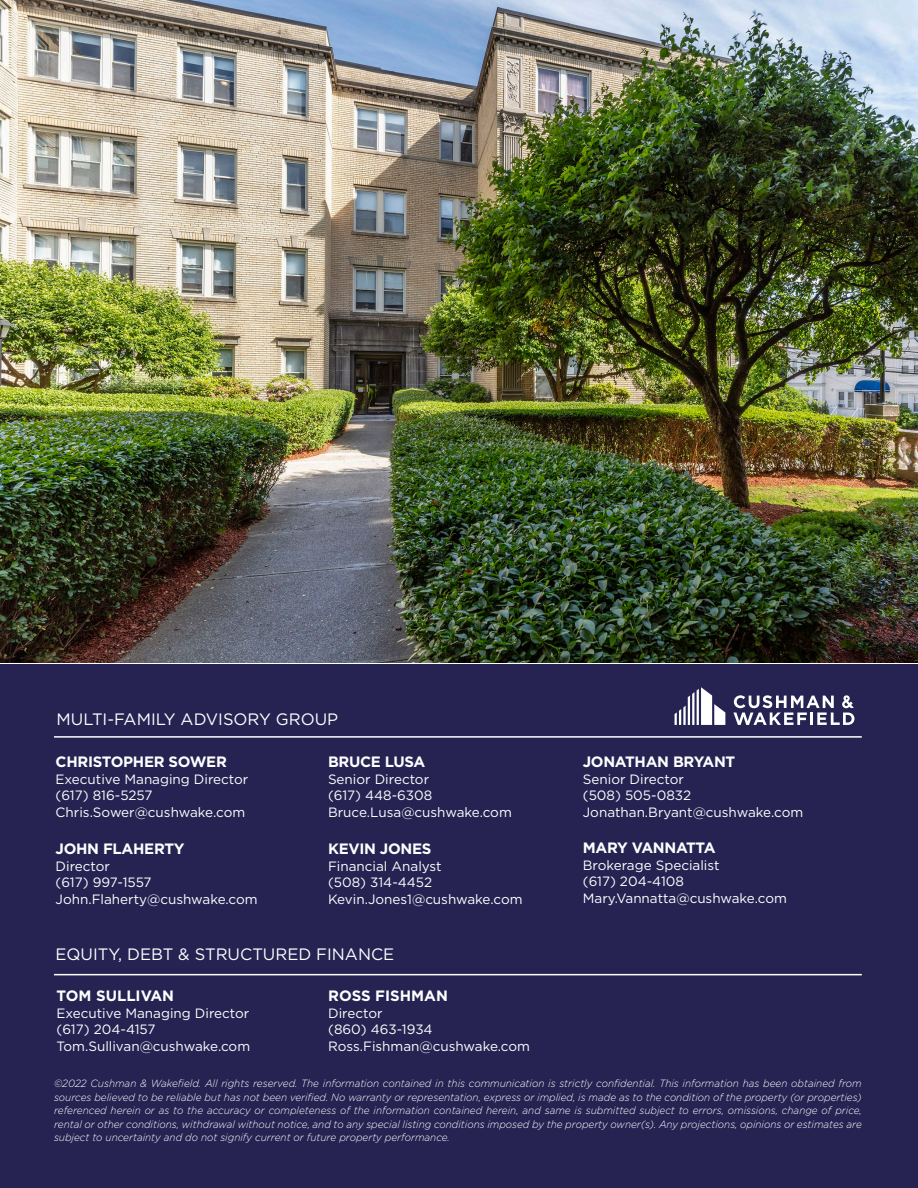
<style>
.page{position:relative;width:918px;height:1188px;background:#fff}
.page>*{position:absolute;margin:0;border:0;box-sizing:border-box;transform-origin:0 0}
.t1{font:16.5px "Gotham";color:#fff}
.t2{font:700 15px "Gotham";letter-spacing:-.02em;color:#fff}
.t3{font:700 15px "Gotham";color:#fff}
.t4{font:13.5px/16.5px "Gotham";color:#fff}
.disclaimer{font:italic 300 10.5px/13.5px "Gotham";color:#fff;text-align:justify;scale:.95 1}
</style>
<div class="page">
<div style="left:0;top:664px;width:918px;height:524px;background:#262353"></div>
<hr style="left:54px;top:974px;width:808px;height:1px;background:#fff">
<hr style="left:54px;top:736px;width:808px;height:2px;background:#fff">
<svg style="left:675px;top:687px;width:50px;height:38px"></svg>
<svg style="left:733px;top:695px;width:121px;height:30px"></svg>
<img style="left:0;top:0;width:918px;height:663px">
<p class="t1" style="left:57px;top:709px;width:283px">MULTI-FAMILY ADVISORY GROUP</p>
<p class="t2" style="left:56px;top:752px;width:173px">CHRISTOPHER SOWER</p>
<p class="t4" style="left:56px;top:770px;width:194px">Executive Managing Director</p>
<p class="t4" style="left:56px;top:787px;width:98px">(617) 816-5257</p>
<p class="t4" style="left:56px;top:803px;width:191px">Chris.Sower@cushwake.com</p>
<p class="t2" style="left:56px;top:839px;width:131px">JOHN FLAHERTY</p>
<p class="t4" style="left:56px;top:857px;width:56px">Director</p>
<p class="t4" style="left:56px;top:874px;width:98px">(617) 997-1557</p>
<p class="t4" style="left:56px;top:890px;width:203px">John.Flaherty@cushwake.com</p>
<p class="t2" style="left:328px;top:752px;width:99px">BRUCE LUSA</p>
<p class="t4" style="left:328px;top:770px;width:103px">Senior Director</p>
<p class="t4" style="left:328px;top:787px;width:106px">(617) 448-6308</p>
<p class="t4" style="left:328px;top:803px;width:185px">Bruce.Lusa@cushwake.com</p>
<p class="t2" style="left:328px;top:839px;width:105px">KEVIN JONES</p>
<p class="t4" style="left:328px;top:857px;width:115px">Financial Analyst</p>
<p class="t4" style="left:328px;top:874px;width:106px">(508) 314-4452</p>
<p class="t4" style="left:328px;top:890px;width:196px">Kevin.Jones1@cushwake.com</p>
<p class="t1" style="left:56px;top:944px;width:340px">EQUITY, DEBT &amp; STRUCTURED FINANCE</p>
<p class="t3" style="left:57px;top:986px;width:119px">TOM SULLIVAN</p>
<p class="t4" style="left:57px;top:1005px;width:194px">Executive Managing Director</p>
<p class="t4" style="left:57px;top:1021px;width:100px">(617) 204-4157</p>
<p class="t4" style="left:57px;top:1038px;width:195px">Tom.Sullivan@cushwake.com</p>
<p class="t3" style="left:328px;top:986px;width:121px">ROSS FISHMAN</p>
<p class="t4" style="left:328px;top:1005px;width:56px">Director</p>
<p class="t4" style="left:328px;top:1021px;width:203px">(860) 463-1934<br>Ross.Fishman@cushwake.com</p>
<p class="t2" style="left:583px;top:752px;width:154px">JONATHAN BRYANT</p>
<p class="t4" style="left:583px;top:770px;width:103px">Senior Director</p>
<p class="t4" style="left:583px;top:787px;width:110px">(508) 505-0832</p>
<p class="t4" style="left:583px;top:803px;width:222px">Jonathan.Bryant@cushwake.com</p>
<p class="t2" style="left:583px;top:837px;width:134px">MARY VANNATTA</p>
<p class="t4" style="left:583px;top:856px;width:138px">Brokerage Specialist</p>
<p class="t4" style="left:583px;top:873px;width:103px">(617) 204-4108</p>
<p class="t4" style="left:583px;top:890px;width:206px">Mary.Vannatta@cushwake.com</p>
<p class="disclaimer" style="left:54px;top:1076px;width:852px">©2022 Cushman &amp; Wakefield. All rights reserved. The information contained in this communication is strictly confidential. This information has been obtained from sources believed to be reliable but has not been verified. No warranty or representation, express or implied, is made as to the condition of the property (or properties) referenced herein or as to the accuracy or completeness of the information contained herein, and same is submitted subject to errors, omissions, change of price, rental or other conditions, withdrawal without notice, and to any special listing conditions imposed by the property owner(s). Any projections, opinions or estimates are subject to uncertainty and do not signify current or future property performance.</p>
</div>
